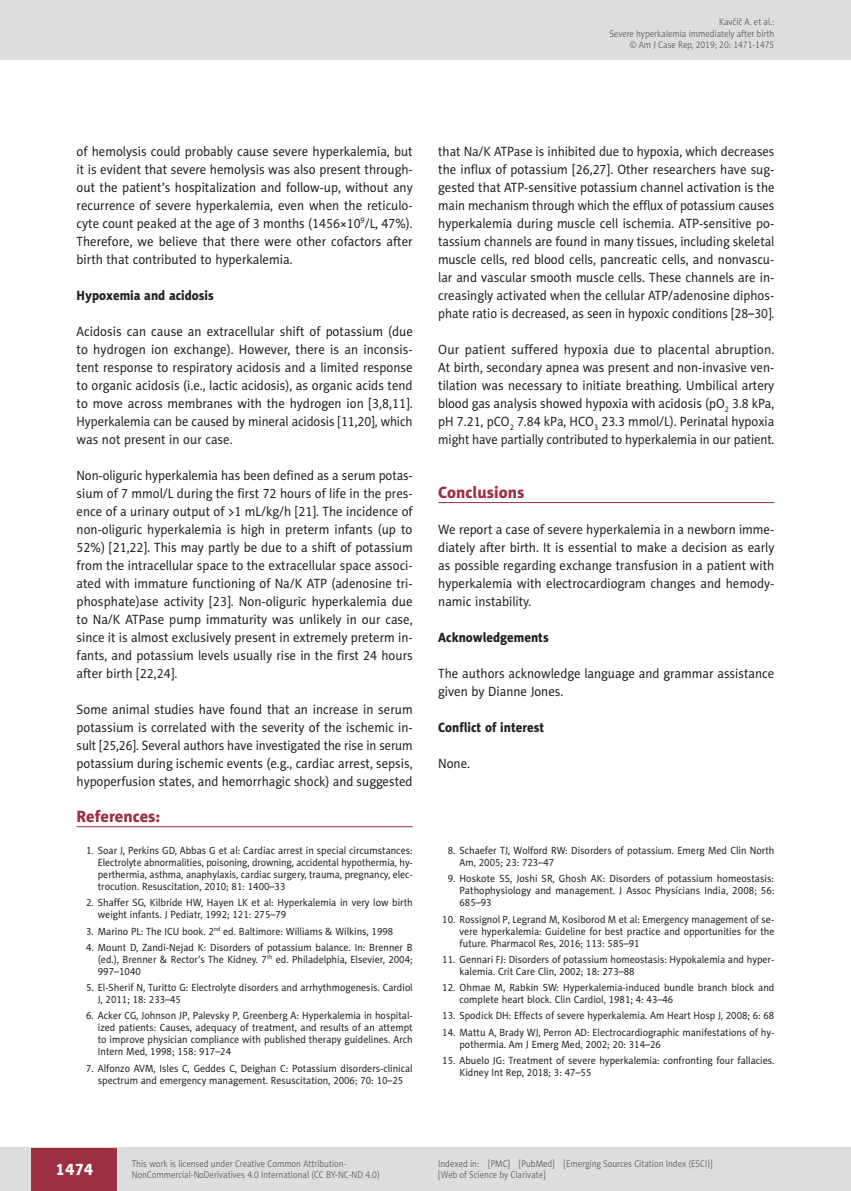
<style>
.page{position:relative;width:851px;height:1191px;background:#fff}
.page>*{position:absolute;margin:0;border:0;box-sizing:border-box;transform-origin:0 0}
.AJCR_Headline_1{font:16.5px "Naomi Sans EFN Heavy";color:#9d2f42}
.AJCR_Referencje_Tytu{font:16.5px "Naomi Sans EFN Heavy";color:#9d2f42}
.t1{font:16.5px "Naomi Sans EFN Heavy";color:#fff}
.AJCR_Body{font:13.5px/18px "Naomi Sans EFN";color:#231f20;text-align:justify;scale:.95 1}
.AJCR_Body-2{font:13.5px/18px "Naomi Sans EFN";color:#231f20;text-align:justify;scale:.94 1}
.AJCR_Body-3{font:13.5px/18px "Naomi Sans EFN";color:#231f20;text-align:justify}
.AJCR_Headline_2{font:13.5px "Naomi Sans EFN Heavy";color:#231f20;scale:.95 1}
.AJCR_Referencje_punk{font:10.5px/12px "Naomi Sans EFN";color:#231f20;scale:.95 1}
.AJCR_Referencje_punk-2{font:10.5px/12px "Naomi Sans EFN";color:#231f20;text-align:justify;scale:.96 1}
.t2{font:9.75px/11.2px "Naomi Sans EFN Light";color:#57585a;scale:.9 1}
</style>
<div class="page">
<hr style="left:438px;top:502px;width:336px;height:1px;background:#9d2f42">
<hr style="left:77px;top:826px;width:335px;height:1px;background:#9d2f42">
<div style="left:0;top:1148px;width:850px;height:43px;background:#dcdddf"></div>
<div style="left:32px;top:1147px;width:85px;height:43px;background:#9d2f42"></div>
<div style="left:0;top:0;width:850px;height:60px;background:#dcdddf"></div>
<hr style="left:850px;top:0;width:1px;height:60px;background:#dcdddf">
<p class="t2" style="left:609px;top:16px;width:185px;text-align:right">Kavčič A. et al.:<br>Severe hyperkalemia immediately after birth © Am J Case Rep, 2019; 20: 1471-1475</p>
<p class="AJCR_Body" style="left:77px;top:142px;width:355px">of hemolysis could probably cause severe hyperkalemia, but it is evident that severe hemolysis was also present through&shy;out the patient’s hospitalization and follow-up, without any recurrence of severe hyperkalemia, even when the reticulo&shy;cyte count peaked at the age of 3 months (1456×10<sup>9</sup>/L, 47%).<br>Therefore, we believe that there were other cofactors after birth that contributed to hyperkalemia.</p>
<p class="AJCR_Headline_2" style="left:77px;top:287px;width:146px">Hypoxemia and acidosis</p>
<p class="AJCR_Body" style="left:77px;top:322px;width:355px">Acidosis can cause an extracellular shift of potassium (due to hydrogen ion exchange). However, there is an inconsis&shy;tent response to respiratory acidosis and a limited response to organic acidosis (i.e., lactic acidosis), as organic acids tend to move across membranes with the hydrogen ion [3,8,11].<br>Hyperkalemia can be caused by mineral acidosis [11,20], which was not present in our case.</p>
<p class="AJCR_Body-2" style="left:77px;top:466px;width:359px">Non-oliguric hyperkalemia has been defined as a serum potas&shy;sium of 7 mmol/L during the first 72 hours of life in the pres&shy;ence of a urinary output of &gt;1 mL/kg/h [21]. The incidence of non-oliguric hyperkalemia is high in preterm infants (up to 52%) [21,22]. This may partly be due to a shift of potassium from the intracellular space to the extracellular space associ&shy;ated with immature functioning of Na/K ATP (adenosine tri&shy;phosphate)ase activity [23]. Non-oliguric hyperkalemia due to Na/K ATPase pump immaturity was unlikely in our case, since it is almost exclusively present in extremely preterm in&shy;fants, and potassium levels usually rise in the first 24 hours after birth [22,24].</p>
<p class="AJCR_Body" style="left:77px;top:700px;width:355px">Some animal studies have found that an increase in serum potassium is correlated with the severity of the ischemic in&shy;sult [25,26]. Several authors have investigated the rise in serum potassium during ischemic events (e.g., cardiac arrest, sepsis, hypoperfusion states, and hemorrhagic shock) and suggested</p>
<p class="AJCR_Referencje_Tytu" style="left:77px;top:806px;width:85px">References:</p>
<p class="AJCR_Referencje_punk" style="left:98px;top:844px;width:333px;text-align:justify;text-indent:-12px">1. Soar J, Perkins GD, Abbas G et al: Cardiac arrest in special circumstances:<br>Electrolyte abnormalities, poisoning, drowning, accidental hypothermia, hy&shy;perthermia, asthma, anaphylaxis, cardiac surgery, trauma, pregnancy, elec&shy;trocution. Resuscitation, 2010; 81: 1400–33</p>
<p class="AJCR_Referencje_punk" style="left:98px;top:897px;width:333px;text-indent:-12px">2. Shaffer SG, Kilbride HW, Hayen LK et al: Hyperkalemia in very low birth weight infants. J Pediatr, 1992; 121: 275–79</p>
<p class="AJCR_Referencje_punk" style="left:86px;top:925px;width:325px">3. Marino PL: The ICU book. 2<sup>nd</sup> ed. Baltimore: Williams &amp; Wilkins, 1998</p>
<p class="AJCR_Referencje_punk" style="left:98px;top:941px;width:333px;text-align:justify;text-indent:-12px">4. Mount D, Zandi-Nejad K: Disorders of potassium balance. In: Brenner B (ed.), Brenner &amp; Rector’s The Kidney. 7<sup>th</sup> ed. Philadelphia, Elsevier, 2004; 997–1040</p>
<p class="AJCR_Referencje_punk" style="left:98px;top:981px;width:333px;text-indent:-12px">5. El-Sherif N, Turitto G: Electrolyte disorders and arrhythmogenesis. Cardiol<br>J, 2011; 18: 233–45</p>
<p class="AJCR_Referencje_punk" style="left:98px;top:1010px;width:333px;text-align:justify;text-indent:-12px">6. Acker CG, Johnson JP, Palevsky P, Greenberg A: Hyperkalemia in hospital&shy;ized patients: Causes, adequacy of treatment, and results of an attempt to improve physician compliance with published therapy guidelines. Arch Intern Med, 1998; 158: 917–24</p>
<p class="AJCR_Referencje_punk" style="left:86px;top:1062px;width:345px;text-align:center">7. Alfonzo AVM, Isles C, Geddes C, Deighan C: Potassium disorders-clinical spectrum and emergency management. Resuscitation, 2006; 70: 10–25</p>
<p class="AJCR_Body-2" style="left:438px;top:142px;width:359px">that Na/K ATPase is inhibited due to hypoxia, which decreases the influx of potassium [26,27]. Other researchers have sug&shy;gested that ATP-sensitive potassium channel activation is the main mechanism through which the efflux of potassium causes hyperkalemia during muscle cell ischemia. ATP-sensitive po&shy;tassium channels are found in many tissues, including skeletal muscle cells, red blood cells, pancreatic cells, and nonvascu&shy;lar and vascular smooth muscle cells. These channels are in&shy;creasingly activated when the cellular ATP/adenosine diphos&shy;phate ratio is decreased, as seen in hypoxic conditions [28–30].</p>
<p class="AJCR_Body-3" style="left:438px;top:340px;width:338px">Our patient suffered hypoxia due to placental abruption.<br>At birth, secondary apnea was present and non-invasive ven&shy;tilation was necessary to initiate breathing. Umbilical artery blood gas analysis showed hypoxia with acidosis (pO<sub>2</sub> 3.8 kPa, pH 7.21, pCO<sub>2</sub> 7.84 kPa, HCO<sub>3</sub> 23.3 mmol/L). Perinatal hypoxia might have partially contributed to hyperkalemia in our patient.</p>
<p class="AJCR_Headline_1" style="left:438px;top:482px;width:88px">Conclusions</p>
<p class="AJCR_Body" style="left:438px;top:520px;width:355px">We report a case of severe hyperkalemia in a newborn imme&shy;diately after birth. It is essential to make a decision as early as possible regarding exchange transfusion in a patient with hyperkalemia with electrocardiogram changes and hemody&shy;namic instability.</p>
<p class="AJCR_Headline_2" style="left:438px;top:629px;width:118px">Acknowledgements</p>
<p class="AJCR_Body" style="left:438px;top:664px;width:355px">The authors acknowledge language and grammar assistance given by Dianne Jones.</p>
<p class="AJCR_Headline_2" style="left:438px;top:719px;width:113px">Conflict of interest</p>
<p class="AJCR_Body" style="left:438px;top:754px;width:35px">None.</p>
<p class="AJCR_Referencje_punk" style="left:459px;top:844px;width:333px;text-indent:-12px">8. Schaefer TJ, Wolford RW: Disorders of potassium. Emerg Med Clin North<br>Am, 2005; 23: 723–47</p>
<p class="AJCR_Referencje_punk-2" style="left:459px;top:873px;width:329px;text-indent:-12px">9. Hoskote SS, Joshi SR, Ghosh AK: Disorders of potassium homeostasis:<br>Pathophysiology and management. J Assoc Physicians India, 2008; 56:<br>685–93</p>
<p class="AJCR_Referencje_punk" style="left:459px;top:913px;width:333px;text-align:justify;text-indent:-17px">10. Rossignol P, Legrand M, Kosiborod M et al: Emergency management of se&shy;vere hyperkalemia: Guideline for best practice and opportunities for the future. Pharmacol Res, 2016; 113: 585–91</p>
<p class="AJCR_Referencje_punk" style="left:459px;top:953px;width:333px;text-indent:-17px">11. Gennari FJ: Disorders of potassium homeostasis: Hypokalemia and hyper&shy;kalemia. Crit Care Clin, 2002; 18: 273–88</p>
<p class="AJCR_Referencje_punk" style="left:459px;top:981px;width:333px;text-indent:-17px">12. Ohmae M, Rabkin SW: Hyperkalemia-induced bundle branch block and complete heart block. Clin Cardiol, 1981; 4: 43–46</p>
<p class="AJCR_Referencje_punk" style="left:442px;top:1010px;width:351px">13. Spodick DH: Effects of severe hyperkalemia. Am Heart Hosp J, 2008; 6: 68</p>
<p class="AJCR_Referencje_punk" style="left:459px;top:1026px;width:333px;text-indent:-17px">14. Mattu A, Brady WJ, Perron AD: Electrocardiographic manifestations of hy&shy;pothermia. Am J Emerg Med, 2002; 20: 314–26</p>
<p class="AJCR_Referencje_punk" style="left:459px;top:1054px;width:333px;text-indent:-17px">15. Abuelo JG: Treatment of severe hyperkalemia: confronting four fallacies.<br>Kidney Int Rep, 2018; 3: 47–55</p>
<h1 class="t1" style="left:56px;top:1159px;width:39px">1474</h1>
<p class="t2" style="left:132px;top:1158px;width:277px">This work is licensed under Creative Common Attribution-<br>NonCommercial-NoDerivatives 4.0 International (CC BY-NC-ND 4.0)</p>
<p class="t2" style="left:438px;top:1158px;width:306px">Indexed in: [PMC] [PubMed] [Emerging Sources Citation Index (ESCI)] [Web of Science by Clarivate]</p>
</div>
